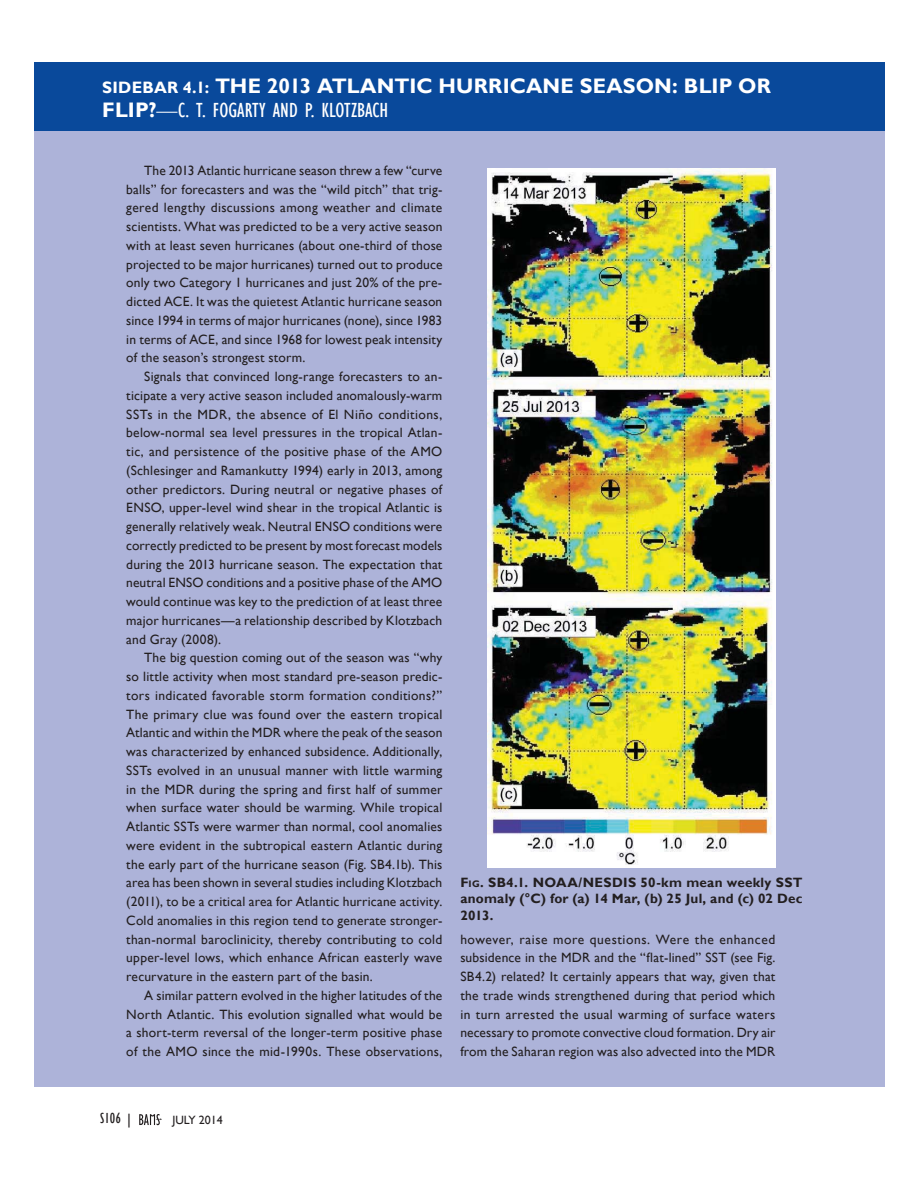
<style>
.page{position:relative;width:918px;height:1188px;background:#fff}
.page>*{position:absolute;margin:0;border:0;box-sizing:border-box;transform-origin:0 0}
.t1{font:700 21px/24px "Gill Sans";letter-spacing:.005em;color:#fff}
.t2{font:condensed 15px "Gill Sans";color:#231f20}
.t3{font:13.5px/18.8px "Gill Sans";letter-spacing:.015em;color:#231f20;text-align:justify}
.t4{font:700 13.5px/16.5px "Gill Sans";letter-spacing:.02em;color:#231f20;text-align:justify}
.t5{font:12px "Gill Sans";color:#231f20}
.s1{font-size:16.5px}
.s2{font-weight:400;font-stretch:condensed}
.s3{font-style:inherit}
.s4{font-size:9.45px}
.s5{font-stretch:normal}
</style>
<div class="page">
<svg style="left:139px;top:1114px;width:23px;height:11px"></svg>
<div style="left:34px;top:105px;width:850px;height:982px;background:#adb3d9"></div>
<div style="left:34px;top:62px;width:850px;height:69px;background:#09499b"></div>
<img style="left:487px;top:169px;width:289px;height:698px">
<h1 class="t1" style="left:102px;top:74px;width:670px"><span class="s1">SIDEBAR 4.1:</span> THE 2013 ATLANTIC HURRICANE SEASON: BLIP OR<br>FLIP?<span class="s2">—C. T. FOGARTY AND P. KLOTZBACH</span></h1>
<p class="t3" style="left:126px;top:161px;width:318px;text-indent:18px">The 2013 Atlantic hurricane season threw a few “curve balls” for forecasters and was the “wild pitch” that trig&shy;gered lengthy discussions among weather and climate scientists. What was predicted to be a very active season with at least seven hurricanes (about one-third of those projected to be major hurricanes) turned out to produce only two Category 1 hurricanes and just 20% of the pre&shy;dicted ACE. It was the quietest Atlantic hurricane season since 1994 in terms of major hurricanes (none), since 1983 in terms of ACE, and since 1968 for lowest peak intensity of the season’s strongest storm.</p>
<p class="t3" style="left:126px;top:367px;width:318px;text-indent:18px">Signals that convinced long-range forecasters to an&shy;ticipate a very active season included anomalously-warm SSTs in the MDR, the absence of El Niño conditions, below-normal sea level pressures in the tropical Atlan&shy;tic, and persistence of the positive phase of the AMO (Schlesinger and Ramankutty 1994) early in 2013, among other predictors. During neutral or negative phases of ENSO, upper-level wind shear in the tropical Atlantic is generally relatively weak. Neutral ENSO conditions were correctly predicted to be present by most forecast models during the 2013 hurricane season. The expectation that neutral ENSO conditions and a positive phase of the AMO would continue was key to the prediction of at least three major hurricanes—a relationship described by Klotzbach and Gray (2008).</p>
<p class="t3" style="left:126px;top:648px;width:318px;text-indent:18px">The big question coming out of the season was “why so little activity when most standard pre-season predic&shy;tors indicated favorable storm formation conditions?” The primary clue was found over the eastern tropical Atlantic and within the MDR where the peak of the season was characterized by enhanced subsidence. Additionally, SSTs evolved in an unusual manner with little warming in the MDR during the spring and first half of summer when surface water should be warming. While tropical Atlantic SSTs were warmer than normal, cool anomalies were evident in the subtropical eastern Atlantic during the early part of the hurricane season (Fig. SB4.1b). This area has been shown in several studies including Klotzbach (2011), to be a critical area for Atlantic hurricane activity.<br>Cold anomalies in this region tend to generate stronger&shy;than-normal baroclinicity, thereby contributing to cold upper-level lows, which enhance African easterly wave recurvature in the eastern part of the basin.</p>
<p class="t3" style="left:126px;top:986px;width:318px;text-indent:18px">A similar pattern evolved in the higher latitudes of the North Atlantic. This evolution signalled what would be a short-term reversal of the longer-term positive phase of the AMO since the mid-1990s. These observations,</p>
<p class="t4" style="left:460px;top:874px;width:344px"><span class="s3">F</span><span class="s4">IG</span><span class="s3">.</span> SB4.1. NOAA/NESDIS 50-km mean weekly SST anomaly (°C) for (a) 14 Mar, (b) 25 Jul, and (c) 02 Dec 2013.</p>
<p class="t3" style="left:460px;top:929px;width:317px">however, raise more questions. Were the enhanced subsidence in the MDR and the “flat-lined” SST (see Fig.<br>SB4.2) related? It certainly appears that way, given that the trade winds strengthened during that period which in turn arrested the usual warming of surface waters necessary to promote convective cloud formation. Dry air from the Saharan region was also advected into the MDR</p>
<p class="t2" style="left:100px;top:1109px;width:32px">S106 <span class="s5">|</span></p>
<p class="t5" style="left:172px;top:1113px;width:52px">JULY 2014</p>
</div>
